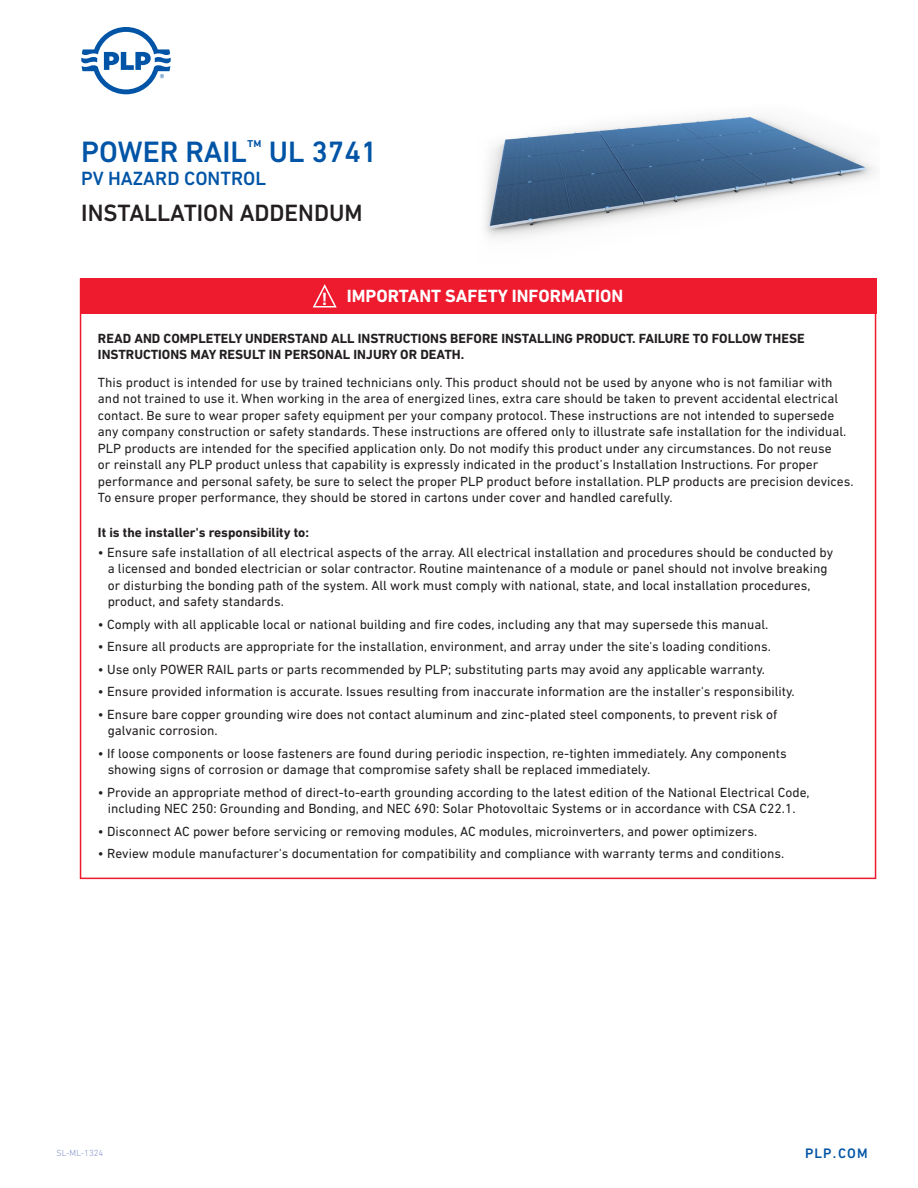
<style>
.page{position:relative;width:918px;height:1188px;background:#fff}
.page>*{position:absolute;margin:0;border:0;box-sizing:border-box;transform-origin:0 0}
.t1{font:500 30px "DIN Next LT Pro";color:#0154a6}
.t2{font:500 24px "DIN Next LT Pro";color:#231f20}
.t3{font:500 19.5px "DIN Next LT Pro";color:#0154a6}
.t4{font:700 18px "DIN Next LT Pro";color:#fff}
.t5{font:500 13.95px "DIN Next LT Pro";letter-spacing:.08em;color:#0154a6}
.Body_text{font:13.5px/16.5px "DIN Next LT Pro";color:#231f20}
.Body_text-2{font:700 13.5px/16.5px "DIN Next LT Pro";color:#231f20}
.t6{font:300 9px "DIN Next LT Pro";color:#8393ca}
</style>
<div class="page">
<svg style="left:81px;top:27px;width:90px;height:67px"></svg>
<div style="left:80px;top:278px;width:796px;height:35px;background:#ee1a2e"></div>
<svg style="left:312px;top:284px;width:25px;height:24px"></svg>
<img style="left:485px;top:116px;width:390px;height:122px">
<p class="t1" style="left:81px;top:134px;width:298px">POWER RAIL<sup>™</sup> UL 3741</p>
<p class="t3" style="left:81px;top:167px;width:186px">PV HAZARD CONTROL</p>
<p class="t2" style="left:81px;top:199px;width:283px">INSTALLATION ADDENDUM</p>
<p class="t4" style="left:347px;top:285px;width:278px">IMPORTANT SAFETY INFORMATION</p>
<p class="Body_text-2" style="left:98px;top:330px;width:708px">READ AND COMPLETELY UNDERSTAND ALL INSTRUCTIONS BEFORE INSTALLING PRODUCT. FAILURE TO FOLLOW THESE<br>INSTRUCTIONS MAY RESULT IN PERSONAL INJURY OR DEATH.</p>
<p class="Body_text" style="left:98px;top:374px;width:757px">This product is intended for use by trained technicians only. This product should not be used by anyone who is not familiar with and not trained to use it. When working in the area of energized lines, extra care should be taken to prevent accidental electrical contact. Be sure to wear proper safety equipment per your company protocol. These instructions are not intended to supersede any company construction or safety standards. These instructions are offered only to illustrate safe installation for the individual.<br>PLP products are intended for the specified application only. Do not modify this product under any circumstances. Do not reuse<br>or reinstall any PLP product unless that capability is expressly indicated in the product’s Installation Instructions. For proper performance and personal safety, be sure to select the proper PLP product before installation. PLP products are precision devices.<br>To ensure proper performance, they should be stored in cartons under cover and handled carefully.</p>
<p class="Body_text-2" style="left:98px;top:524px;width:213px">It is the installer's responsibility to:</p>
<p class="Body_text" style="left:98px;top:544px;width:737px">• Ensure safe installation of all electrical aspects of the array. All electrical installation and procedures should be conducted by</p>
<p class="Body_text" style="left:108px;top:560px;width:721px">a licensed and bonded electrician or solar contractor. Routine maintenance of a module or panel should not involve breaking</p>
<p class="Body_text" style="left:108px;top:577px;width:704px">or disturbing the bonding path of the system. All work must comply with national, state, and local installation procedures,</p>
<p class="Body_text" style="left:108px;top:593px;width:178px">product, and safety standards.</p>
<p class="Body_text" style="left:98px;top:616px;width:672px">• Comply with all applicable local or national building and fire codes, including any that may supersede this manual.</p>
<p class="Body_text" style="left:98px;top:638px;width:675px">• Ensure all products are appropriate for the installation, environment, and array under the site's loading conditions.</p>
<p class="Body_text" style="left:98px;top:661px;width:669px">• Use only POWER RAIL parts or parts recommended by PLP; substituting parts may avoid any applicable warranty.</p>
<p class="Body_text" style="left:98px;top:683px;width:698px">• Ensure provided information is accurate. Issues resulting from inaccurate information are the installer's responsibility.</p>
<p class="Body_text" style="left:98px;top:706px;width:681px">• Ensure bare copper grounding wire does not contact aluminum and zinc-plated steel components, to prevent risk of</p>
<p class="Body_text" style="left:108px;top:722px;width:111px">galvanic corrosion.</p>
<p class="Body_text" style="left:98px;top:745px;width:690px">• If loose components or loose fasteners are found during periodic inspection, re-tighten immediately. Any components</p>
<p class="Body_text" style="left:108px;top:761px;width:544px">showing signs of corrosion or damage that compromise safety shall be replaced immediately.</p>
<p class="Body_text" style="left:98px;top:784px;width:713px">• Provide an appropriate method of direct-to-earth grounding according to the latest edition of the National Electrical Code,</p>
<p class="Body_text" style="left:108px;top:800px;width:689px">including NEC 250: Grounding and Bonding, and NEC 690: Solar Photovoltaic Systems or in accordance with CSA C22.1.</p>
<p class="Body_text" style="left:98px;top:823px;width:661px">• Disconnect AC power before servicing or removing modules, AC modules, microinverters, and power optimizers.</p>
<p class="Body_text" style="left:98px;top:845px;width:688px">• Review module manufacturer's documentation for compatibility and compliance with warranty terms and conditions.</p>
<p class="t4" style="left:322px;top:288px;width:7px">!</p>
<p class="t6" style="left:56px;top:1148px;width:49px">SL-ML-1324</p>
<p class="t5" style="left:805px;top:1145px;width:64px">PLP.COM</p>
</div>
